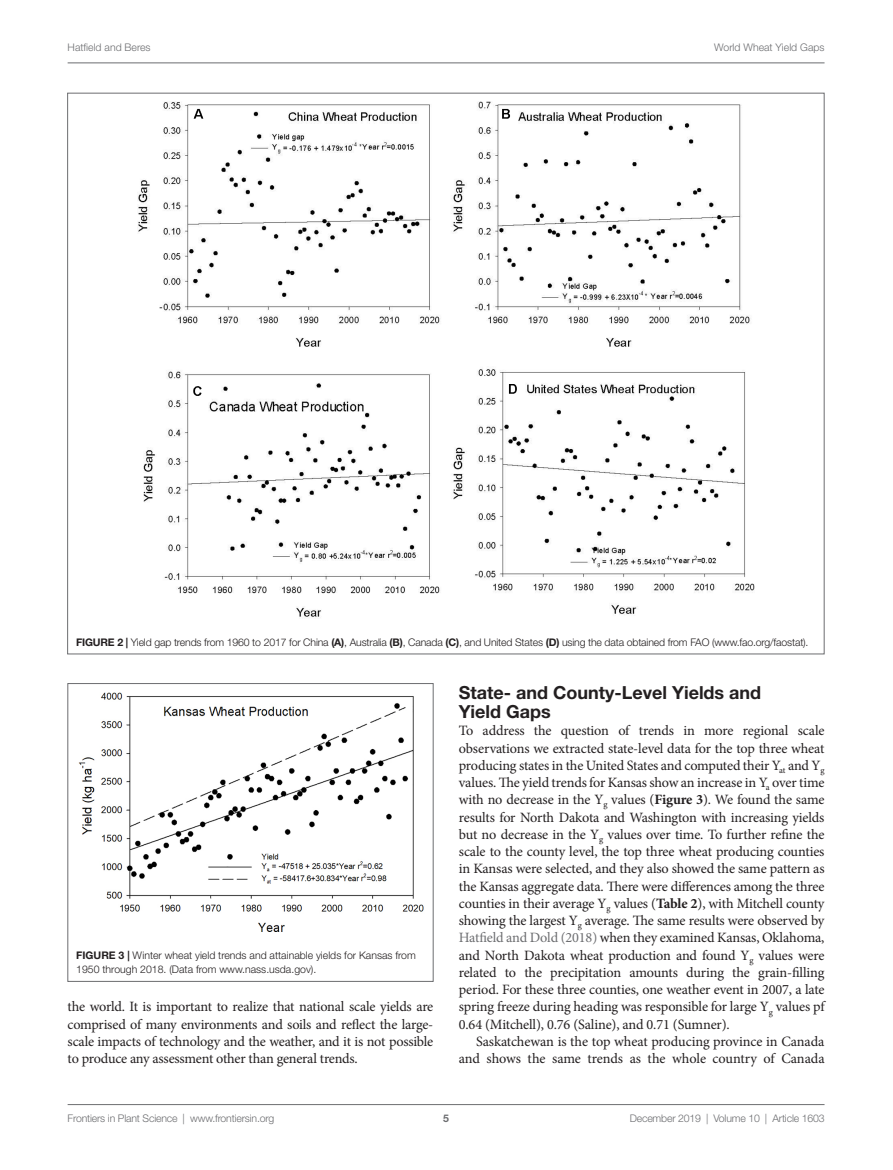
<style>
.page{position:relative;width:893px;height:1170px;background:#fff}
.page>*{position:absolute;margin:0;border:0;box-sizing:border-box;transform-origin:0 0}
._2{font:700 18px/18.8px "Helvetica Neue LT Std";color:#231f20}
.T1{font:14.25px/17.2px "Minion Pro MTC";letter-spacing:-.015em;color:#231f20;text-align:justify}
.T{font:14.25px/17.2px "Minion Pro MTC";letter-spacing:-.01em;color:#231f20;text-align:right}
.FC{font:300 10.5px/14.2px "Helvetica Neue LT Std";letter-spacing:-.015em;color:#231f20}
.t1{font:300 10.5px "Helvetica Neue LT Std";letter-spacing:-.015em;color:#6c6d70}
.t2{font:700 10.5px "Helvetica Neue LT Std";color:#6c6d70}
.s1{font-weight:700}
.s2{font-family:"Minion Pro";font-weight:700}
.s3{color:#6c6d70}
</style>
<div class="page">
<hr style="left:68px;top:63px;width:756px;height:1px;background:#6c6d70">
<hr style="left:68px;top:1104px;width:756px;height:1px;background:#6c6d70">
<img style="left:138px;top:102px;width:616px;height:515px">
<img style="left:78px;top:692px;width:346px;height:239px">
<p class="t1" style="left:68px;top:41px;width:85px">Hatfield and Beres</p>
<p class="t1" style="left:714px;top:41px;width:112px">World Wheat Yield Gaps</p>
<p class="FC" style="left:76px;top:634px;width:734px"><span class="s1">FIGURE 2 |</span> Yield gap trends from 1960 to 2017 for China <span class="s1">(A)</span>, Australia <span class="s1">(B)</span>, Canada <span class="s1">(C)</span>, and United States <span class="s1">(D)</span> using the data obtained from FAO (www.fao.org/faostat).</p>
<p class="FC" style="left:76px;top:947px;width:341px"><span class="s1">FIGURE 3 |</span> Winter wheat yield trends and attainable yields for Kansas from<br>1950 through 2018. (Data from www.nass.usda.gov).</p>
<p class="T1" style="left:68px;top:998px;width:367px">the world. It is important to realize that national scale yields are comprised of many environments and soils and reflect the large&shy;scale impacts of technology and the weather, and it is not possible to produce any assessment other than general trends.</p>
<p class="_2" style="left:459px;top:684px;width:304px">State- and County-Level Yields and<br>Yield Gaps</p>
<p class="T1" style="left:459px;top:722px;width:367px">To address the question of trends in more regional scale observations we extracted state-level data for the top three wheat producing states in the United States and computed their Y<sub>at</sub> and Y<sub>g </sub>values. The yield trends for Kansas show an increase in Y<sub>a</sub> over time with no decrease in the Y<sub>g</sub> values (<span class="s2">Figure 3</span>). We found the same results for North Dakota and Washington with increasing yields but no decrease in the Y<sub>g</sub> values over time. To further refine the scale to the county level, the top three wheat producing counties in Kansas were selected, and they also showed the same pattern as the Kansas aggregate data. There were differences among the three counties in their average Y<sub>g</sub> values (<span class="s2">Table 2</span>), with Mitchell county showing the largest Y<sub>g</sub> average. The same results were observed by <span class="s3">Hatfield and Dold (2018)</span> when they examined Kansas, Oklahoma, and North Dakota wheat production and found Y<sub>g</sub> values were related to the precipitation amounts during the grain-filling period. For these three counties, one weather event in 2007, a late spring freeze during heading was responsible for large Y<sub>g</sub> values pf 0.64 (Mitchell), 0.76 (Saline), and 0.71 (Sumner).</p>
<p class="T" style="left:459px;top:1032px;width:367px">Saskatchewan is the top wheat producing province in Canada and shows the same trends as the whole country of Canada</p>
<p class="t1" style="left:68px;top:1111px;width:208px">Frontiers in Plant Science | www.frontiersin.org</p>
<p class="t1" style="left:630px;top:1111px;width:196px">December 2019 | Volume 10 | Article 1603</p>
<p class="t2" style="left:443px;top:1111px;width:7px">5</p>
</div>
